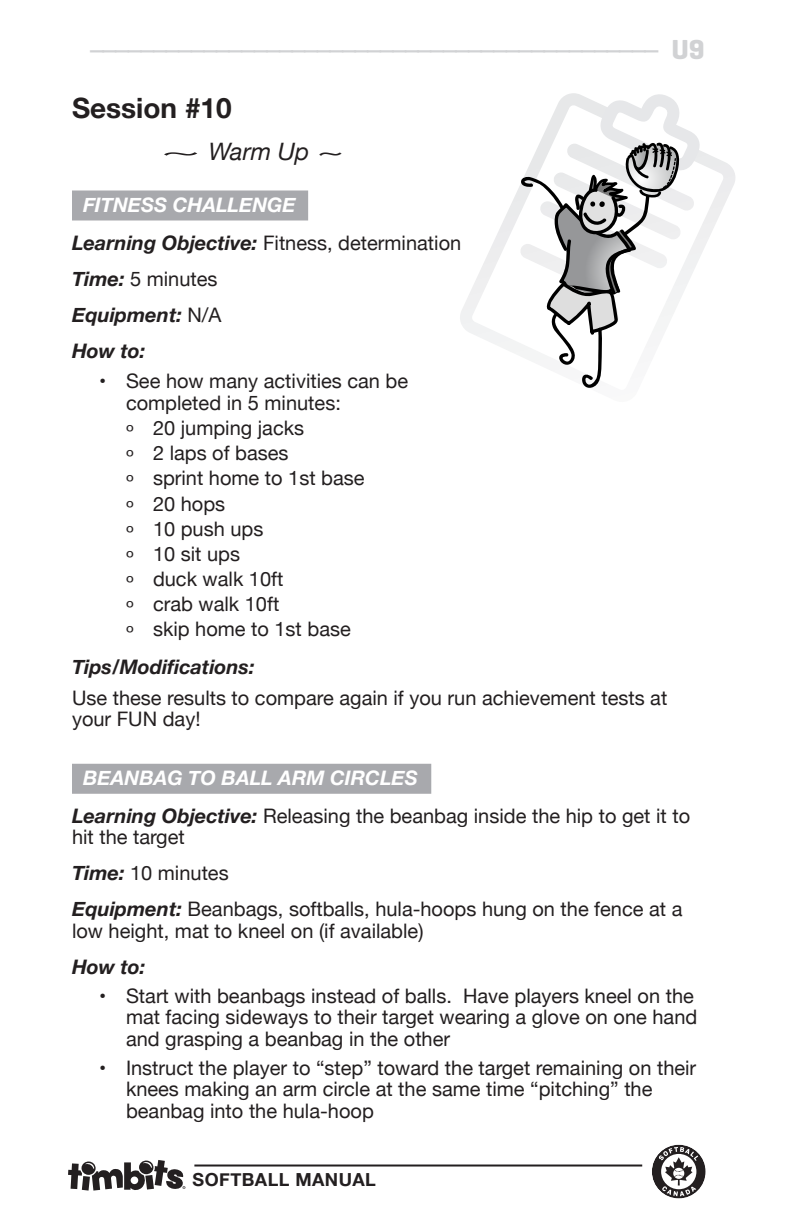
<style>
.page{position:relative;width:792px;height:1224px;background:#fff}
.page>*{position:absolute;margin:0;border:0;box-sizing:border-box;transform-origin:0 0}
.t1{font:28px "Helvetica Neue";color:#d1d2d4}
.t2{font:700 28px "Helvetica Neue";color:#231f20}
.t3{font:italic 24px "Helvetica Neue";color:#231f20;scale:3 1}
.List_Paragraph{font:20px/21.6px "Helvetica Neue";color:#231f20}
.t4{font:italic 700 20px "Helvetica Neue";color:#231f20}
.t5{font:italic 700 20px "Helvetica Neue";color:#fff}
.t6{font:700 18px "Helvetica Neue";letter-spacing:.025em;color:#231f20}
.s1{font-family:"Geogrotesque";font-weight:700}
.s2{font-weight:700;font-style:italic}
.s3{font-weight:400;font-style:normal}
</style>
<div class="page">
<svg style="left:68px;top:1160px;width:117px;height:31px"></svg>
<hr style="left:194px;top:1165px;width:448px;height:2px;background:#231f20">
<svg style="left:652px;top:1144px;width:54px;height:55px"></svg>
<svg style="left:460px;top:93px;width:275px;height:262px"></svg>
<svg style="left:519px;top:94px;width:183px;height:294px"></svg>
<div style="left:72px;top:191px;width:236px;height:30px;background:#a8a9ad"></div>
<div style="left:72px;top:764px;width:359px;height:30px;background:#a8a9ad"></div>
<h1 class="t1" style="left:90px;top:29px;width:616px">––––––––––––––––––––––––––––––––––––––––––––– <span class="s1">U9</span></h1>
<p class="t2" style="left:72px;top:86px;width:161px">Session #10</p>
<p class="t3" style="left:159px;top:134px;width:63px">~ Warm Up ~</p>
<p class="t5" style="left:83px;top:189px;width:214px">FITNESS CHALLENGE</p>
<p class="List_Paragraph" style="left:72px;top:233px;width:391px"><span class="s2">Learning Objective:</span> Fitness, determination</p>
<p class="List_Paragraph" style="left:72px;top:269px;width:147px"><span class="s2">Time:</span> 5 minutes</p>
<p class="t4" style="left:72px;top:299px;width:151px">Equipment: <span class="s3">N/A</span></p>
<p class="t4" style="left:72px;top:335px;width:75px">How to:</p>
<p class="List_Paragraph" style="left:126px;top:371px;width:284px;text-indent:-27px">• See how many activities can be completed in 5 minutes:</p>
<p class="List_Paragraph" style="left:126px;top:418px;width:180px">º 20 jumping jacks</p>
<p class="List_Paragraph" style="left:126px;top:443px;width:164px">º 2 laps of bases</p>
<p class="List_Paragraph" style="left:126px;top:469px;width:240px">º sprint home to 1st base</p>
<p class="List_Paragraph" style="left:126px;top:494px;width:101px">º 20 hops</p>
<p class="List_Paragraph" style="left:126px;top:519px;width:139px">º 10 push ups</p>
<p class="List_Paragraph" style="left:126px;top:544px;width:116px">º 10 sit ups</p>
<p class="List_Paragraph" style="left:126px;top:569px;width:159px">º duck walk 10ft</p>
<p class="List_Paragraph" style="left:126px;top:594px;width:155px">º crab walk 10ft</p>
<p class="List_Paragraph" style="left:126px;top:620px;width:226px">º skip home to 1st base</p>
<p class="t4" style="left:72px;top:651px;width:184px">Tips/Modifications:</p>
<p class="List_Paragraph" style="left:72px;top:688px;width:597px">Use these results to compare again if you run achievement tests at your FUN day!</p>
<p class="t5" style="left:83px;top:763px;width:336px">BEANBAG TO BALL ARM CIRCLES</p>
<p class="List_Paragraph" style="left:72px;top:806px;width:620px"><span class="s2">Learning Objective:</span> Releasing the beanbag inside the hip to get it to hit the target</p>
<p class="List_Paragraph" style="left:72px;top:864px;width:158px"><span class="s2">Time:</span> 10 minutes</p>
<p class="List_Paragraph" style="left:72px;top:900px;width:612px"><span class="s2">Equipment:</span> Beanbags, softballs, hula-hoops hung on the fence at a low height, mat to kneel on (if available)</p>
<p class="t4" style="left:72px;top:951px;width:75px">How to:</p>
<p class="List_Paragraph" style="left:126px;top:986px;width:573px;text-indent:-27px">• Start with beanbags instead of balls. Have players kneel on the mat facing sideways to their target wearing a glove on one hand and grasping a beanbag in the other</p>
<p class="List_Paragraph" style="left:126px;top:1058px;width:572px;text-indent:-27px">• Instruct the player to “step” toward the target remaining on their knees making an arm circle at the same time “pitching” the beanbag into the hula-hoop</p>
<p class="t6" style="left:193px;top:1166px;width:185px">SOFTBALL MANUAL</p>
</div>
